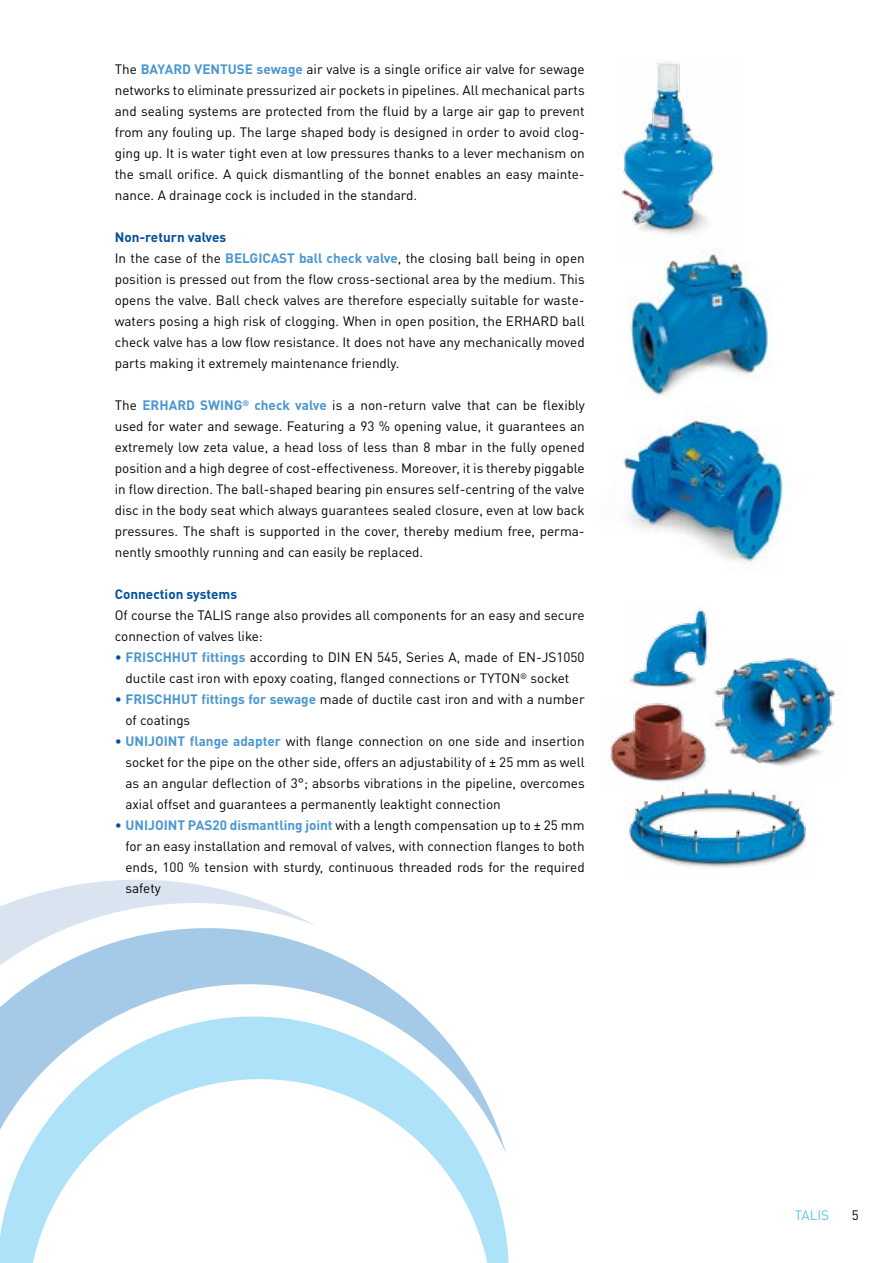
<style>
.page{position:relative;width:893px;height:1263px;background:#fff}
.page>*{position:absolute;margin:0;border:0;box-sizing:border-box;transform-origin:0 0}
.t1{font:13.5px/21px "DIN Pro";color:#000;text-align:justify}
.t2{font:700 13.5px "DIN Pro";color:#004f9f}
.t3{font:13.5px "DIN Pro";color:#5bc5f2}
.s1{font-weight:700;color:#4a96d2}
.s2{font-weight:700;color:#004f9f}
.s3{color:#004f9f}
</style>
<div class="page">
<svg style="left:0;top:886px;width:402px;height:111px"></svg>
<svg style="left:0;top:997px;width:509px;height:266px"></svg>
<img style="left:628px;top:260px;width:144px;height:138px">
<img style="left:618px;top:415px;width:166px;height:155px">
<img style="left:620px;top:61px;width:101px;height:199px">
<img style="left:629px;top:609px;width:80px;height:78px">
<img style="left:714px;top:658px;width:121px;height:108px">
<img style="left:629px;top:788px;width:177px;height:80px">
<img style="left:608px;top:700px;width:110px;height:92px">
<p class="t1" style="left:115px;top:57px;width:471px">The <span class="s1">BAYARD VENTUSE sewage</span> air valve is a single orifice air valve for sewage networks to eliminate pressurized air pockets in pipelines. All mechanical parts and sealing systems are protected from the fluid by a large air gap to prevent from any fouling up. The large shaped body is designed in order to avoid clog&shy;ging up. It is water tight even at low pressures thanks to a lever mechanism on the small orifice. A quick dismantling of the bonnet enables an easy mainte&shy;nance. A drainage cock is included in the standard.</p>
<p class="t1" style="left:115px;top:225px;width:471px;text-align:left"><span class="s2">Non-return valves<br></span>In the case of the <span class="s1">BELGICAST ball check valve</span>, the closing ball being in open position is pressed out from the flow cross-sectional area by the medium. This opens the valve. Ball check valves are therefore especially suitable for waste&shy;waters posing a high risk of clogging. When in open position, the ERHARD ball check valve has a low flow resistance. It does not have any mechanically moved parts making it extremely maintenance friendly.</p>
<p class="t1" style="left:115px;top:393px;width:471px">The <span class="s1">ERHARD SWING</span><sup>®</sup> <span class="s1">check valve</span> is a non-return valve that can be flexibly used for water and sewage. Featuring a 93 % opening value, it guarantees an extremely low zeta value, a head loss of less than 8 mbar in the fully opened position and a high degree of cost-effectiveness. Moreover, it is thereby piggable in flow direction. The ball-shaped bearing pin ensures self-centring of the valve disc in the body seat which always guarantees sealed closure, even at low back pressures. The shaft is supported in the cover, thereby medium free, perma&shy;nently smoothly running and can easily be replaced.</p>
<p class="t2" style="left:115px;top:583px;width:124px">Connection systems</p>
<p class="t1" style="left:115px;top:603px;width:471px">Of course the TALIS range also provides all components for an easy and secure connection of valves like:</p>
<p class="t1" style="left:115px;top:645px;width:471px;text-align:center"><span class="s3">•</span> <span class="s1">FRISCHHUT fittings</span> according to DIN EN 545, Series A, made of EN-JS1050 ductile cast iron with epoxy coating, flanged connections or TYTON<sup>®</sup> socket</p>
<p class="t1" style="left:125px;top:687px;width:461px;text-indent:-11px"><span class="s3">•</span> <span class="s1">FRISCHHUT fittings for sewage</span> made of ductile cast iron and with a number of coatings</p>
<p class="t1" style="left:125px;top:729px;width:461px;text-indent:-11px"><span class="s3">•</span> <span class="s1">UNIJOINT flange adapter</span> with flange connection on one side and insertion socket for the pipe on the other side, offers an adjustability of ± 25 mm as well as an angular deflection of 3°; absorbs vibrations in the pipeline, overcomes axial offset and guarantees a permanently leaktight connection</p>
<p class="t1" style="left:125px;top:813px;width:461px;text-indent:-11px"><span class="s3">•</span> <span class="s1">UNIJOINT PAS20 dismantling joint</span> with a length compensation up to ± 25 mm for an easy installation and removal of valves, with connection flanges to both ends, 100 % tension with sturdy, continuous threaded rods for the required safety</p>
<p class="t3" style="left:795px;top:1205px;width:36px">TALIS</p>
<p class="t1" style="left:852px;top:1203px;width:9px">5</p>
</div>
